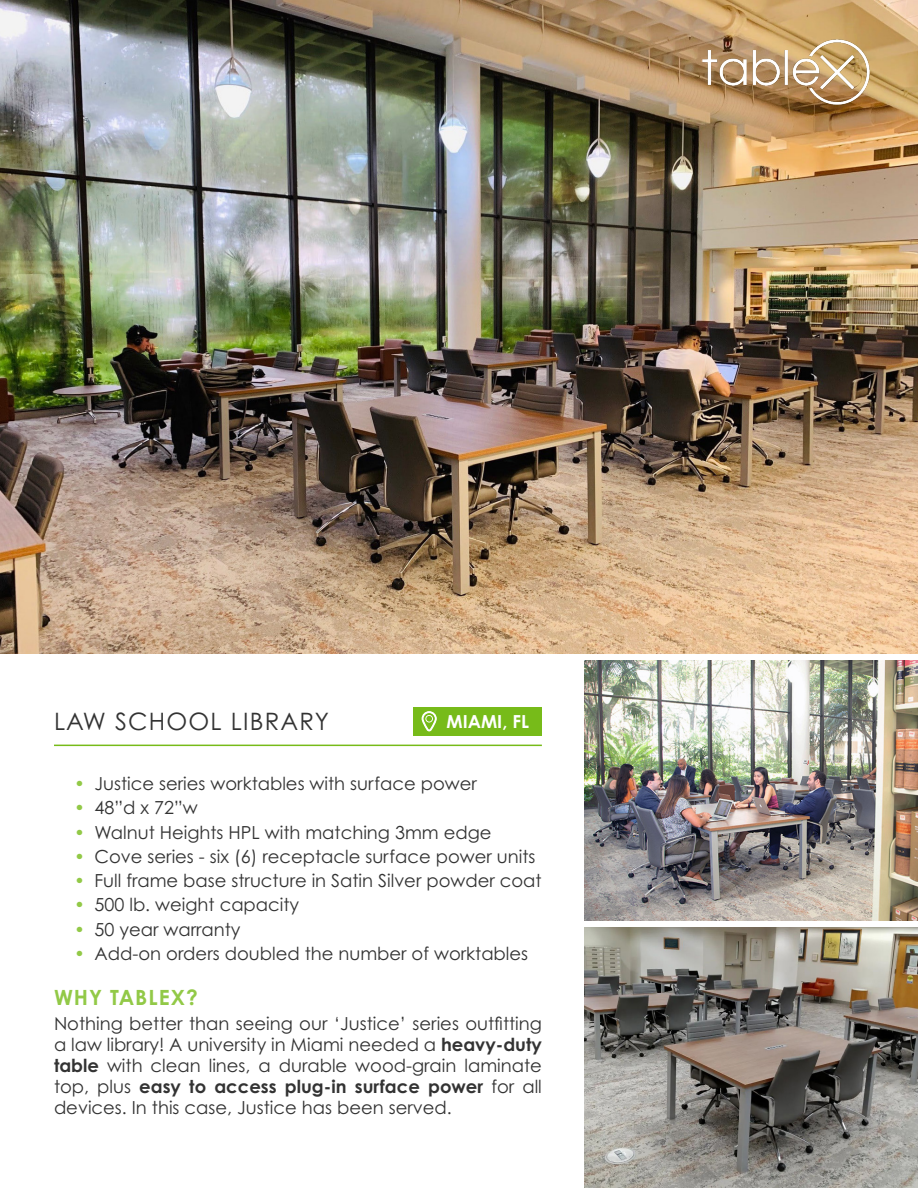
<style>
.page{position:relative;width:918px;height:1188px;background:#fff}
.page>*{position:absolute;margin:0;border:0;box-sizing:border-box;transform-origin:0 0}
.t1{font:24px "Century Gothic Pro";letter-spacing:.05em;color:#333}
.t2{font:700 21px "Century Gothic Pro";letter-spacing:.05em;color:#92c947}
.t3{font:18px/21px "Century Gothic Pro";color:#333;text-align:justify}
.t4{font:700 18px "Century Gothic Pro";color:#fff}
.s1{color:#92c947}
.s2{font-weight:700}
</style>
<div class="page">
<img style="left:0;top:0;width:918px;height:654px">
<img style="left:584px;top:660px;width:334px;height:261px">
<img style="left:584px;top:927px;width:334px;height:261px">
<hr style="left:54px;top:745px;width:488px;height:1px;background:#77bb19">
<img style="left:695px;top:31px;width:183px;height:83px">
<div style="left:413px;top:707px;width:129px;height:28px;background:#77bb19"></div>
<svg style="left:422px;top:712px;width:14px;height:19px"></svg>
<p class="t1" style="left:54px;top:707px;width:276px">LAW SCHOOL LIBRARY</p>
<p class="t4" style="left:447px;top:710px;width:84px">MIAMI, FL</p>
<p class="t3" style="left:74px;top:773px;width:404px"><span class="s1">•</span> Justice series worktables with surface power</p>
<p class="t3" style="left:74px;top:797px;width:125px"><span class="s1">•</span> 48”d x 72”w</p>
<p class="t3" style="left:74px;top:822px;width:419px"><span class="s1">•</span> Walnut Heights HPL with matching 3mm edge</p>
<p class="t3" style="left:74px;top:846px;width:463px"><span class="s1">•</span> Cove series - six (6) receptacle surface power units</p>
<p class="t3" style="left:74px;top:870px;width:469px"><span class="s1">•</span> Full frame base structure in Satin Silver powder coat</p>
<p class="t3" style="left:74px;top:894px;width:226px"><span class="s1">•</span> 500 lb. weight capacity</p>
<p class="t3" style="left:74px;top:919px;width:168px"><span class="s1">•</span> 50 year warranty</p>
<p class="t3" style="left:74px;top:943px;width:455px"><span class="s1">•</span> Add-on orders doubled the number of worktables</p>
<p class="t2" style="left:54px;top:985px;width:145px">WHY TABLEX?</p>
<p class="t3" style="left:54px;top:1012px;width:489px">Nothing better than seeing our ‘Justice’ series outfitting a law library! A university in Miami needed a <span class="s2">heavy-duty table</span> with clean lines, a durable wood-grain laminate top, plus <span class="s2">easy to access plug-in surface power</span> for all devices. In this case, Justice has been served.</p>
</div>
